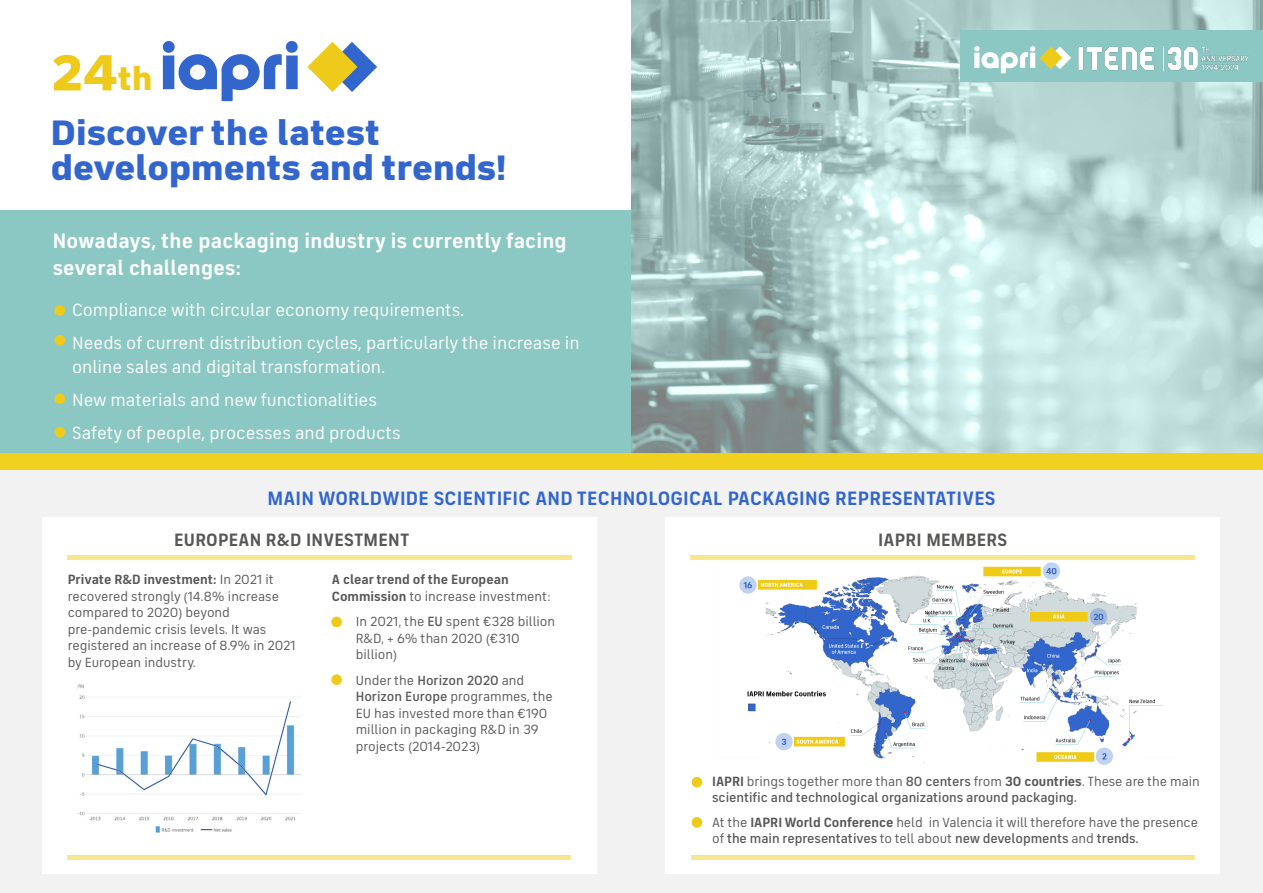
<style>
.page{position:relative;width:1263px;height:893px;background:#fff}
.page>*{position:absolute;margin:0;border:0;box-sizing:border-box;transform-origin:0 0}
.t1{font:900 50.85px "FS Industrie Wd";color:#eeca1a}
.t2{font:900 35.4px/35.4px "FS Industrie Wd";color:#36c}
.t3{font:700 21px/27px "FS Industrie";letter-spacing:.01em;color:#fff}
.t4{font:700 19.5px "FS Industrie";letter-spacing:.01em;color:#36c}
.t5{font:18px/33px "FS Industrie";color:#fff}
.t6{font:700 18px "FS Industrie";letter-spacing:.01em;color:#575756}
.t7{font:13.5px/16.5px "FS Industrie";color:#575756}
.t8{font:500 13.5px/16.2px "FS Industrie";letter-spacing:-.005em;color:#575756}
.t9{font:700 13.5px/16.5px "FS Industrie";color:#575756}
.s1{font-size:33.15px}
.s2{font-weight:700}
.s3{font-weight:400}
.s4{font-weight:500}
</style>
<div class="page">
<div style="left:0;top:210px;width:1263px;height:256px;background:#8cc8c3"></div>
<div style="left:0;top:469px;width:1263px;height:424px;background:#f2f2f2"></div>
<svg style="left:631px;top:0;width:632px;height:453px;background:#b3cfcd"></svg>
<svg style="left:54px;top:305px;width:11px;height:11px"></svg>
<div style="left:54px;top:335px;width:11px;height:11px;background:#eecb1a;border-radius:50%"></div>
<div style="left:0;top:453px;width:1263px;height:17px;background:#f0d11f"></div>
<div style="left:42px;top:517px;width:554px;height:357px;background:#fff"></div>
<img style="left:77px;top:684px;width:224px;height:149px">
<div style="left:67px;top:555px;width:504px;height:5px;background:#f7e88f"></div>
<hr style="left:67px;top:855px;width:504px;height:4px;background:#f7e88f">
<svg style="left:331px;top:616px;width:11px;height:12px"></svg>
<svg style="left:331px;top:674px;width:11px;height:11px"></svg>
<div style="left:665px;top:517px;width:555px;height:357px;background:#fff"></div>
<img style="left:739px;top:562px;width:424px;height:203px">
<div style="left:691px;top:555px;width:504px;height:5px;background:#f7e88f"></div>
<hr style="left:691px;top:855px;width:504px;height:4px;background:#f7e88f">
<svg style="left:691px;top:776px;width:12px;height:12px"></svg>
<svg style="left:691px;top:817px;width:12px;height:11px"></svg>
<svg style="left:307px;top:42px;width:70px;height:50px"></svg>
<svg style="left:162px;top:41px;width:136px;height:60px"></svg>
<div style="left:54px;top:394px;width:11px;height:10px;background:#eecb1a;border-radius:50%"></div>
<div style="left:54px;top:427px;width:11px;height:10px;background:#eecb1a;border-radius:50%"></div>
<div style="left:960px;top:31px;width:303px;height:51px;background:#8cc8c3"></div>
<svg style="left:974px;top:46px;width:97px;height:27px"></svg>
<img style="left:1078px;top:45px;width:171px;height:27px">
<h1 class="t1" style="left:51px;top:40px;width:103px">24<span class="s1">th</span></h1>
<h2 class="t2" style="left:51px;top:115px;width:457px">Discover the latest developments and trends!</h2>
<h3 class="t3" style="left:53px;top:227px;width:515px">Nowadays, the packaging industry is currently facing several challenges:</h3>
<h3 class="t5" style="left:72px;top:293px;width:509px">Compliance with circular economy requirements.<br>Needs of current distribution cycles, particularly the increase in</h3>
<h3 class="t5" style="left:72px;top:350px;width:330px">online sales and digital transformation.<br>New materials and new functionalities<br>Safety of people, processes and products</h3>
<h3 class="t4" style="left:267px;top:486px;width:730px">MAIN WORLDWIDE SCIENTIFIC AND TECHNOLOGICAL PACKAGING REPRESENTATIVES</h3>
<h3 class="t6" style="left:174px;top:528px;width:237px">EUROPEAN R&amp;D INVESTMENT</h3>
<p class="t7" style="left:68px;top:571px;width:229px"><span class="s2">Private R&amp;D investment:</span> In 2021 it recovered strongly (14.8% increase compared to 2020) beyond pre-pandemic crisis levels. It was registered an increase of 8.9% in 2021 by European industry.</p>
<p class="t9" style="left:332px;top:571px;width:220px">A clear trend of the European<br>Commission <span class="s3">to increase investment:</span></p>
<h3 class="t6" style="left:878px;top:528px;width:131px">IAPRI MEMBERS</h3>
<p class="t7" style="left:356px;top:613px;width:201px">In 2021, the <span class="s4">EU</span> spent €328 billion<br>R&amp;D, + 6% than 2020 (€310 billion)</p>
<p class="t7" style="left:356px;top:672px;width:199px">Under the <span class="s4">Horizon 2020</span> and<br><span class="s4">Horizon Europe</span> programmes, the<br>EU has invested more than €190 million in packaging R&amp;D in 39 projects (2014-2023)</p>
<p class="t8" style="left:712px;top:773px;width:489px"><span class="s2">IAPRI</span> <span class="s3">brings together more than</span> 80 centers <span class="s3">from</span> <span class="s2">30 countries</span><span class="s3">. These are the main </span>scientific and technological organizations around packaging.</p>
<p class="t7" style="left:712px;top:815px;width:487px">At the <span class="s2">IAPRI World Conference</span> held in Valencia it will therefore have the presence of <span class="s4">the main representatives</span> to tell about <span class="s4">new developments</span> and <span class="s4">trends.</span></p>
</div>
